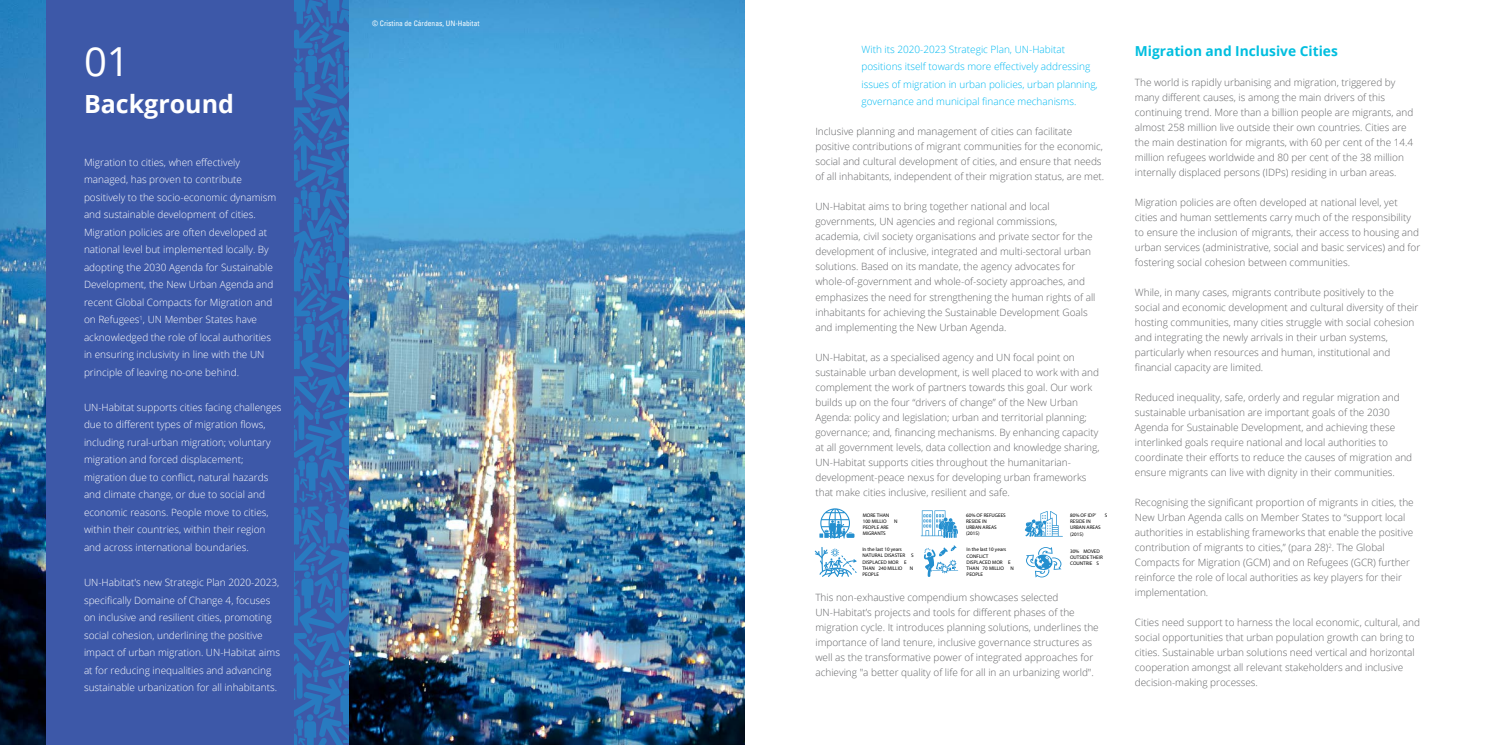
<style>
.page{position:relative;width:1489px;height:745px;background:#fff}
.page>*{position:absolute;margin:0;border:0;box-sizing:border-box;transform-origin:0 0}
.t1{font:40px "Open Sans";color:#fff}
.t2{font:700 25px "Open Sans";color:#fff}
.t3{font:700 13.75px "Open Sans";color:#00bedf}
.t4{font:300 10px/15px "Open Sans";color:#636466}
.t5{font:300 10px/17.5px "Open Sans";color:#fff}
.t6{font:300 10px/17.5px "Open Sans";color:#00b9f1}
.t7{font:condensed 7.5px "Univers";color:#fff}
.t8{font:5.12px/6.1px "Myriad Pro";color:#000}
</style>
<div class="page">
<img style="left:0;top:0;width:744px;height:744px">
<div style="left:46px;top:0;width:303px;height:744px;background:#3d58a8"></div>
<svg style="left:294px;top:0;width:55px;height:745px"></svg>
<svg style="left:1026px;top:547px;width:35px;height:30px"></svg>
<svg style="left:819px;top:508px;width:35px;height:30px"></svg>
<svg style="left:920px;top:510px;width:37px;height:27px"></svg>
<svg style="left:1024px;top:511px;width:38px;height:25px"></svg>
<svg style="left:924px;top:545px;width:34px;height:31px"></svg>
<svg style="left:814px;top:547px;width:42px;height:29px"></svg>
<h1 class="t1" style="left:84px;top:34px;width:47px">01</h1>
<h2 class="t2" style="left:84px;top:86px;width:151px">Background</h2>
<p class="t5" style="left:84px;top:153px;width:194px">Migration to cities, when effectively managed, has proven to contribute positively to the socio-economic dynamism and sustainable development of cities.<br>Migration policies are often developed at national level but implemented locally. By adopting the 2030 Agenda for Sustainable Development, the New Urban Agenda and recent Global Compacts for Migration and on Refugees<sup>1</sup>, UN Member States have acknowledged the role of local authorities in ensuring inclusivity in line with the UN principle of leaving no-one behind.</p>
<p class="t5" style="left:84px;top:398px;width:199px">UN-Habitat supports cities facing challenges due to different types of migration flows, including rural-urban migration; voluntary migration and forced displacement; migration due to conflict, natural hazards and climate change, or due to social and economic reasons. People move to cities, within their countries, within their region and across international boundaries.</p>
<p class="t5" style="left:84px;top:573px;width:197px">UN-Habitat's new Strategic Plan 2020-2023, specifically Domaine of Change 4, focuses on inclusive and resilient cities, promoting social cohesion, underlining the positive impact of urban migration. UN-Habitat aims at for reducing inequalities and advancing sustainable urbanization for all inhabitants.</p>
<p class="t7" style="left:372px;top:18px;width:109px">© Cristina de Cárdenas, UN-Habitat</p>
<p class="t6" style="left:861px;top:40px;width:238px">With its 2020-2023 Strategic Plan, UN-Habitat positions itself towards more effectively addressing issues of migration in urban policies, urban planning, governance and municipal finance mechanisms.</p>
<p class="t4" style="left:815px;top:124px;width:290px">Inclusive planning and management of cities can facilitate positive contributions of migrant communities for the economic, social and cultural development of cities, and ensure that needs of all inhabitants, independent of their migration status, are met.</p>
<p class="t4" style="left:815px;top:199px;width:281px">UN-Habitat aims to bring together national and local governments, UN agencies and regional commissions, academia, civil society organisations and private sector for the development of inclusive, integrated and multi-sectoral urban solutions. Based on its mandate, the agency advocates for whole-of-government and whole-of-society approaches, and emphasizes the need for strengthening the human rights of all inhabitants for achieving the Sustainable Development Goals and implementing the New Urban Agenda.</p>
<p class="t4" style="left:815px;top:349px;width:286px">UN-Habitat, as a specialised agency and UN focal point on sustainable urban development, is well placed to work with and complement the work of partners towards this goal. Our work builds up on the four “drivers of change” of the New Urban Agenda: policy and legislation; urban and territorial planning; governance; and, financing mechanisms. By enhancing capacity at all government levels, data collection and knowledge sharing, UN-Habitat supports cities throughout the humanitarian&shy;development-peace nexus for developing urban frameworks that make cities inclusive, resilient and safe.</p>
<p class="t8" style="left:862px;top:511px;width:28px">MORE THAN<br>100 MILLIO</p>
<p class="t8" style="left:894px;top:518px;width:5px">N</p>
<p class="t8" style="left:862px;top:524px;width:28px">PEOPLE ARE<br>MIGRANTS</p>
<p class="t8" style="left:966px;top:511px;width:41px">60% OF REFUGEES<br>RESIDE IN<br>URBAN AREAS (2015)</p>
<p class="t8" style="left:1069px;top:512px;width:28px">80% OF IDP’</p>
<p class="t8" style="left:1104px;top:512px;width:4px">S</p>
<p class="t8" style="left:1069px;top:518px;width:32px">RESIDE IN<br>URBAN AREAS (2015)</p>
<p class="t8" style="left:862px;top:546px;width:53px">In the last 10 years<br>NATURAL DISASTER S<br>DISPLACED MOR E<br>THAN 240 MILLIO<br>PEOPLE</p>
<p class="t8" style="left:909px;top:564px;width:5px">N</p>
<p class="t8" style="left:966px;top:546px;width:46px">In the last 10 years<br>CONFLICT<br>DISPLACED MOR E<br>THAN 70 MILLIO</p>
<p class="t8" style="left:1010px;top:564px;width:5px">N</p>
<p class="t8" style="left:966px;top:571px;width:18px">PEOPLE</p>
<p class="t8" style="left:1069px;top:547px;width:34px">30% MOVED<br>OUTSIDE THEIR<br>COUNTRIE S</p>
<p class="t4" style="left:815px;top:589px;width:285px">This non-exhaustive compendium showcases selected UN-Habitat’s projects and tools for different phases of the migration cycle. It introduces planning solutions, underlines the importance of land tenure, inclusive governance structures as well as the transformative power of integrated approaches for achieving "a better quality of life for all in an urbanizing world".</p>
<h3 class="t3" style="left:1134px;top:41px;width:204px">Migration and Inclusive Cities</h3>
<p class="t4" style="left:1134px;top:74px;width:280px">The world is rapidly urbanising and migration, triggered by many different causes, is among the main drivers of this continuing trend. More than a billion people are migrants, and almost 258 million live outside their own countries. Cities are the main destination for migrants, with 60 per cent of the 14.4 million refugees worldwide and 80 per cent of the 38 million internally displaced persons (IDPs) residing in urban areas.</p>
<p class="t4" style="left:1134px;top:194px;width:287px">Migration policies are often developed at national level, yet cities and human settlements carry much of the responsibility to ensure the inclusion of migrants, their access to housing and urban services (administrative, social and basic services) and for fostering social cohesion between communities.</p>
<p class="t4" style="left:1134px;top:284px;width:285px">While, in many cases, migrants contribute positively to the social and economic development and cultural diversity of their hosting communities, many cities struggle with social cohesion and integrating the newly arrivals in their urban systems, particularly when resources and human, institutional and financial capacity are limited.</p>
<p class="t4" style="left:1134px;top:389px;width:279px">Reduced inequality, safe, orderly and regular migration and sustainable urbanisation are important goals of the 2030<br>Agenda for Sustainable Development, and achieving these interlinked goals require national and local authorities to coordinate their efforts to reduce the causes of migration and ensure migrants can live with dignity in their communities.</p>
<p class="t4" style="left:1134px;top:494px;width:280px">Recognising the significant proportion of migrants in cities, the New Urban Agenda calls on Member States to “support local authorities in establishing frameworks that enable the positive contribution of migrants to cities,” (para 28)<sup>2</sup>. The Global Compacts for Migration (GCM) and on Refugees (GCR) further reinforce the role of local authorities as key players for their implementation.</p>
<p class="t4" style="left:1134px;top:614px;width:286px">Cities need support to harness the local economic, cultural, and social opportunities that urban population growth can bring to cities. Sustainable urban solutions need vertical and horizontal cooperation amongst all relevant stakeholders and inclusive decision-making processes.</p>
</div>
